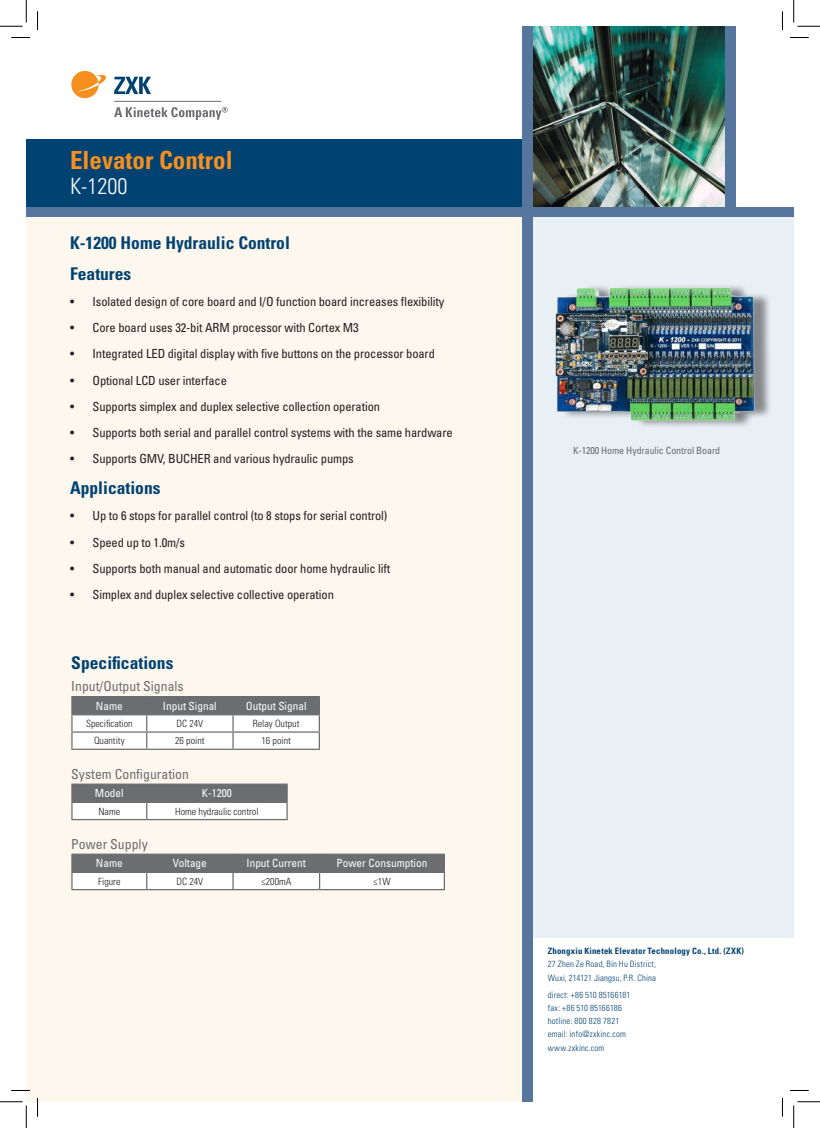
<style>
.page{position:relative;width:820px;height:1128px;background:#fff}
.page>*{position:absolute;margin:0;border:0;box-sizing:border-box;transform-origin:0 0}
.Product_head{font:700 condensed 25px "Univers LT Std";color:#f68f1e}
.Model_number{font:300 condensed 22.5px "Univers LT Std";color:#fff}
.subhead_on_yellow{font:700 condensed 17.5px "Univers LT Std";color:#004271}
.subhead_on_yellow-2{font:condensed 13.75px "Univers LT Std";color:#6c6d70}
.t1{font:condensed 12.5px "Univers LT Std";letter-spacing:-.01em;color:#231f20}
.chinese_body_on_yell{font:condensed 11.25px "Univers LT Std";color:#fff}
.chinese_body_on_yell-2{font:300 condensed 10px "Univers LT Std";color:#231f20}
.t2{font:condensed 10px "Univers LT Std";letter-spacing:-.01em;color:#6c6d70}
.Addy{font:300 condensed 8.75px/13.1px "Univers LT Std";letter-spacing:.02em;color:#004271}
.s1{font-weight:700}
</style>
<div class="page">
<div style="left:26px;top:26px;width:767px;height:1075px;background:#56769d"></div>
<div style="left:26px;top:26px;width:495px;height:113px;background:#fff"></div>
<div style="left:26px;top:139px;width:495px;height:67px;background:#004271"></div>
<img style="left:533px;top:26px;width:191px;height:180px">
<div style="left:735px;top:26px;width:58px;height:180px;background:#fff"></div>
<div style="left:26px;top:218px;width:495px;height:883px;background:#fef7ee"></div>
<hr style="left:71px;top:748px;width:76px;height:2px;background:#6c6d70">
<hr style="left:147px;top:748px;width:86px;height:2px;background:#6c6d70">
<hr style="left:233px;top:748px;width:87px;height:2px;background:#6c6d70">
<svg style="left:71px;top:696px;width:249px;height:53px;background:#c4c4c5"></svg>
<hr style="left:71px;top:714px;width:76px;height:1px;background:#6c6d70">
<hr style="left:147px;top:714px;width:86px;height:1px;background:#6c6d70">
<hr style="left:233px;top:714px;width:87px;height:1px;background:#6c6d70">
<hr style="left:71px;top:783px;width:76px;height:1px;background:#6c6d70">
<hr style="left:71px;top:819px;width:76px;height:1px;background:#6c6d70">
<hr style="left:147px;top:819px;width:140px;height:1px;background:#6c6d70">
<hr style="left:147px;top:783px;width:140px;height:1px;background:#6c6d70">
<svg style="left:71px;top:784px;width:216px;height:35px;background:#aeaeb0"></svg>
<hr style="left:71px;top:853px;width:76px;height:1px;background:#6c6d70">
<hr style="left:233px;top:889px;width:86px;height:1px;background:#6c6d70">
<hr style="left:319px;top:889px;width:126px;height:1px;background:#6c6d70">
<hr style="left:71px;top:889px;width:76px;height:1px;background:#6c6d70">
<hr style="left:147px;top:889px;width:86px;height:1px;background:#6c6d70">
<hr style="left:147px;top:853px;width:86px;height:1px;background:#6c6d70">
<hr style="left:233px;top:853px;width:86px;height:1px;background:#6c6d70">
<hr style="left:319px;top:853px;width:126px;height:1px;background:#6c6d70">
<svg style="left:71px;top:854px;width:374px;height:35px;background:#b0b0b2"></svg>
<hr style="left:233px;top:871px;width:86px;height:2px;background:#6c6d70">
<hr style="left:319px;top:871px;width:126px;height:2px;background:#6c6d70">
<svg style="left:114px;top:107px;width:114px;height:13px"></svg>
<hr style="left:114px;top:101px;width:107px;height:1px;background:#6c6d70">
<svg style="left:114px;top:77px;width:37px;height:17px"></svg>
<svg style="left:71px;top:71px;width:36px;height:27px"></svg>
<div style="left:532px;top:218px;width:261px;height:883px;background:#e8f0f6"></div>
<div style="left:532px;top:938px;width:261px;height:163px;background:#fff"></div>
<img style="left:555px;top:285px;width:215px;height:142px">
<svg style="left:11px;top:37px;width:19px;height:1px"></svg>
<svg style="left:790px;top:37px;width:18px;height:1px"></svg>
<svg style="left:11px;top:1090px;width:19px;height:1px"></svg>
<svg style="left:790px;top:1090px;width:18px;height:1px"></svg>
<svg style="left:37px;top:11px;width:1px;height:19px"></svg>
<svg style="left:37px;top:1098px;width:1px;height:18px"></svg>
<svg style="left:781px;top:12px;width:1px;height:18px"></svg>
<svg style="left:781px;top:1098px;width:1px;height:18px"></svg>
<svg style="left:0;top:0;width:27px;height:27px"></svg>
<svg style="left:0;top:1101px;width:27px;height:26px"></svg>
<svg style="left:793px;top:0;width:26px;height:27px"></svg>
<svg style="left:793px;top:1101px;width:26px;height:26px"></svg>
<p class="Product_head" style="left:70px;top:145px;width:164px">Elevator Control</p>
<p class="Model_number" style="left:70px;top:173px;width:59px">K-1200</p>
<p class="subhead_on_yellow" style="left:70px;top:232px;width:221px">K-1200 Home Hydraulic Control</p>
<p class="subhead_on_yellow" style="left:70px;top:262px;width:63px">Features</p>
<p class="t1" style="left:70px;top:293px;width:375px">• Isolated design of core board and I/O function board increases flexibility</p>
<p class="t1" style="left:70px;top:320px;width:290px">• Core board uses 32-bit ARM processor with Cortex M3</p>
<p class="t1" style="left:70px;top:346px;width:366px">• Integrated LED digital display with five buttons on the processor board</p>
<p class="t1" style="left:70px;top:372px;width:158px">• Optional LCD user interface</p>
<p class="t1" style="left:70px;top:398px;width:311px">• Supports simplex and duplex selective collection operation</p>
<p class="t1" style="left:70px;top:425px;width:384px">• Supports both serial and parallel control systems with the same hardware</p>
<p class="t1" style="left:70px;top:451px;width:285px">• Supports GMV, BUCHER and various hydraulic pumps</p>
<p class="subhead_on_yellow" style="left:70px;top:477px;width:92px">Applications</p>
<p class="t1" style="left:70px;top:508px;width:319px">• Up to 6 stops for parallel control (to 8 stops for serial control)</p>
<p class="t1" style="left:70px;top:534px;width:116px">• Speed up to 1.0m/s</p>
<p class="t1" style="left:70px;top:560px;width:322px">• Supports both manual and automatic door home hydraulic lift</p>
<p class="t1" style="left:70px;top:586px;width:265px">• Simplex and duplex selective collective operation</p>
<p class="subhead_on_yellow" style="left:71px;top:652px;width:104px">Specifications</p>
<p class="subhead_on_yellow-2" style="left:71px;top:677px;width:114px">Input/Output Signals</p>
<p class="chinese_body_on_yell" style="left:96px;top:698px;width:28px">Name</p>
<p class="chinese_body_on_yell" style="left:163px;top:698px;width:55px">Input Signal</p>
<p class="chinese_body_on_yell" style="left:246px;top:698px;width:62px">Output Signal</p>
<p class="chinese_body_on_yell-2" style="left:86px;top:717px;width:48px">Specification</p>
<p class="chinese_body_on_yell-2" style="left:176px;top:717px;width:28px">DC 24V</p>
<p class="chinese_body_on_yell-2" style="left:253px;top:717px;width:48px">Relay Output</p>
<p class="chinese_body_on_yell-2" style="left:94px;top:734px;width:32px">Quantity</p>
<p class="chinese_body_on_yell-2" style="left:175px;top:734px;width:31px">26 point</p>
<p class="chinese_body_on_yell-2" style="left:261px;top:734px;width:31px">16 point</p>
<p class="subhead_on_yellow-2" style="left:71px;top:765px;width:119px">System Configuration</p>
<p class="chinese_body_on_yell" style="left:95px;top:786px;width:30px">Model</p>
<p class="chinese_body_on_yell" style="left:202px;top:786px;width:31px">K-1200</p>
<p class="chinese_body_on_yell-2" style="left:98px;top:805px;width:23px">Name</p>
<p class="chinese_body_on_yell-2" style="left:175px;top:805px;width:85px">Home hydraulic control</p>
<p class="subhead_on_yellow-2" style="left:71px;top:835px;width:78px">Power Supply</p>
<p class="chinese_body_on_yell" style="left:96px;top:856px;width:28px">Name</p>
<p class="chinese_body_on_yell" style="left:173px;top:856px;width:35px">Voltage</p>
<p class="chinese_body_on_yell" style="left:246px;top:856px;width:61px">Input Current</p>
<p class="chinese_body_on_yell" style="left:336px;top:856px;width:92px">Power Consumption</p>
<p class="chinese_body_on_yell-2" style="left:98px;top:875px;width:24px">Figure</p>
<p class="chinese_body_on_yell-2" style="left:176px;top:875px;width:28px">DC 24V</p>
<p class="chinese_body_on_yell-2" style="left:261px;top:875px;width:32px">≤200mA</p>
<p class="chinese_body_on_yell-2" style="left:373px;top:875px;width:19px">≤1W</p>
<p class="t2" style="left:572px;top:444px;width:149px">K-1200 Home Hydraulic Control Board</p>
<p class="Addy" style="left:547px;top:944px;width:198px"><span class="s1">Zhongxiu Kinetek Elevator Technology Co., Ltd. (ZXK)<br></span>27 Zhen Ze Road, Bin Hu District,<br>Wuxi, 214121 Jiangsu, P.R. China</p>
<p class="Addy" style="left:547px;top:988px;width:84px">direct: +86 510 85166181 fax: +86 510 85166186 hotline: 800 828 7821 email: info@zxkinc.com www.zxkinc.com</p>
</div>
